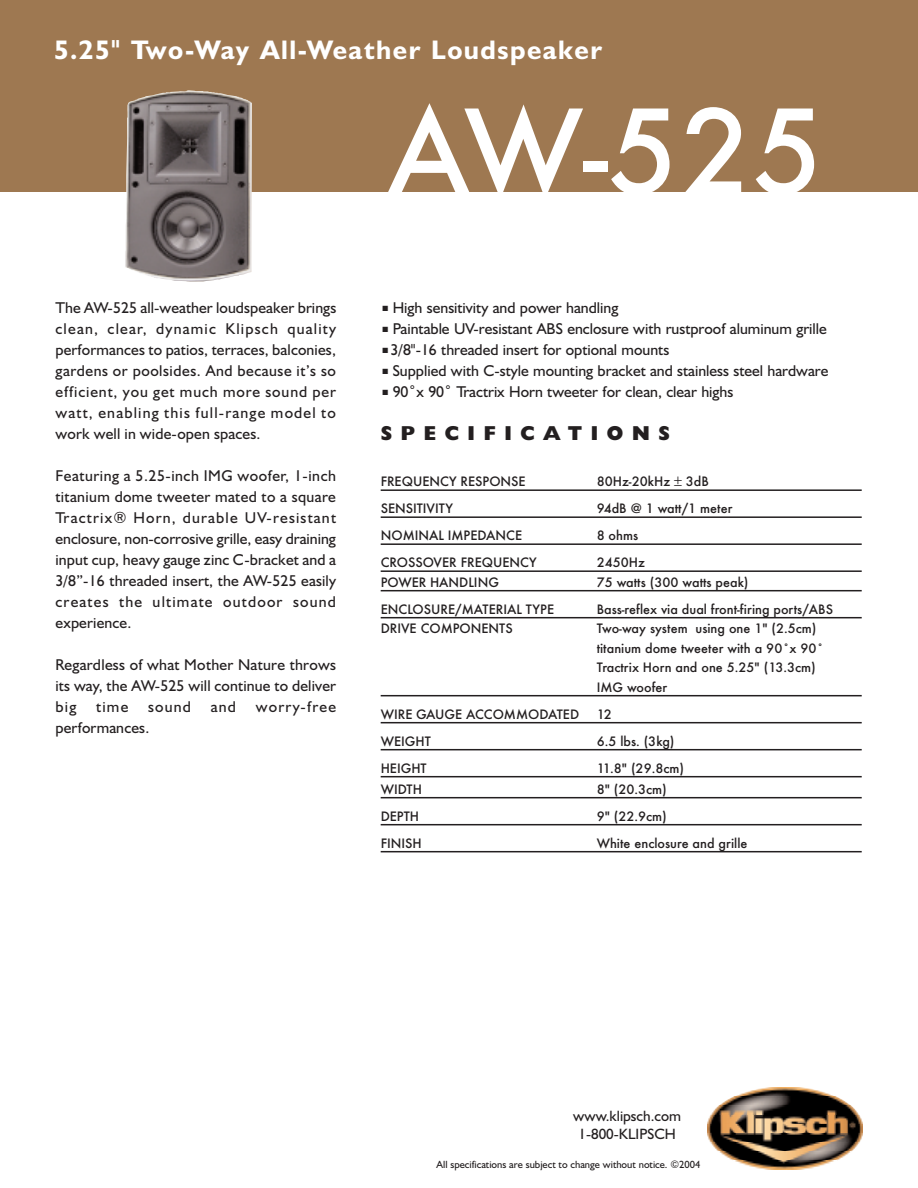
<style>
.page{position:relative;width:918px;height:1188px;background:#fff}
.page>*{position:absolute;margin:0;border:0;box-sizing:border-box;transform-origin:0 0}
.t1{font:500 127.5px "Futura T";color:#fff}
.t2{font:700 27px "Humanist 521 BT";letter-spacing:.055em;color:#fff}
.t3{font:800 20.25px "Humanist 521 BT";letter-spacing:.43em;color:#231f20}
.t4{font:15.75px/21px "Humanist 521 BT";color:#231f20;text-align:justify}
.t5{font:15.75px "Humanist 521 BT";letter-spacing:.075em;color:#231f20}
.t6{font:15px/18px "Humanist 521 BT";color:#231f20;text-align:center}
.t7{font:500 14.25px/19.5px "Futura T";color:#231f20}
.t8{font:10.5px "Humanist 521 BT";color:#231f20}
</style>
<div class="page">
<div style="left:0;top:0;width:918px;height:191px;background:#9e7851"></div>
<img style="left:733px;top:1088px;width:104px;height:9px">
<img style="left:718px;top:1097px;width:134px;height:9px">
<img style="left:710px;top:1106px;width:150px;height:9px">
<img style="left:707px;top:1115px;width:156px;height:9px">
<img style="left:707px;top:1124px;width:156px;height:18px">
<img style="left:710px;top:1142px;width:150px;height:10px">
<img style="left:719px;top:1152px;width:131px;height:9px">
<img style="left:735px;top:1161px;width:99px;height:9px">
<hr style="left:381px;top:489px;width:481px;height:2px;background:#231f20">
<hr style="left:381px;top:516px;width:481px;height:2px;background:#231f20">
<hr style="left:381px;top:543px;width:481px;height:2px;background:#231f20">
<hr style="left:381px;top:570px;width:481px;height:2px;background:#231f20">
<hr style="left:381px;top:590px;width:481px;height:1px;background:#231f20">
<hr style="left:381px;top:617px;width:481px;height:1px;background:#231f20">
<hr style="left:381px;top:695px;width:481px;height:1px;background:#231f20">
<hr style="left:381px;top:722px;width:481px;height:1px;background:#231f20">
<hr style="left:381px;top:749px;width:481px;height:1px;background:#231f20">
<hr style="left:381px;top:776px;width:481px;height:1px;background:#231f20">
<hr style="left:381px;top:797px;width:481px;height:1px;background:#231f20">
<hr style="left:381px;top:824px;width:481px;height:1px;background:#231f20">
<hr style="left:381px;top:851px;width:481px;height:1px;background:#231f20">
<img style="left:125px;top:90px;width:127px;height:192px">
<h2 class="t2" style="left:54px;top:40px;width:549px">5.25" Two-Way All-Weather Loudspeaker</h2>
<p class="t4" style="left:56px;top:299px;width:282px">The AW-525 all-weather loudspeaker brings clean, clear, dynamic Klipsch quality performances to patios, terraces, balconies, gardens or poolsides. And because it’s so efficient, you get much more sound per watt, enabling this full-range model to work well in wide-open spaces.</p>
<p class="t4" style="left:56px;top:467px;width:282px">Featuring a 5.25-inch IMG woofer, 1-inch titanium dome tweeter mated to a square Tractrix® Horn, durable UV-resistant enclosure, non-corrosive grille, easy draining input cup, heavy gauge zinc C-bracket and a 3/8”-16 threaded insert, the AW-525 easily creates the ultimate outdoor sound experience.</p>
<p class="t4" style="left:56px;top:656px;width:282px">Regardless of what Mother Nature throws its way, the AW-525 will continue to deliver big</p>
<p class="t4" style="left:96px;top:698px;width:34px">time</p>
<p class="t4" style="left:148px;top:698px;width:44px">sound</p>
<p class="t4" style="left:211px;top:698px;width:27px">and</p>
<p class="t5" style="left:256px;top:702px;width:82px">worry-free</p>
<p class="t4" style="left:56px;top:719px;width:95px">performances.</p>
<h1 class="t1" style="left:387px;top:75px;width:439px">AW-525</h1>
<p class="t4" style="left:383px;top:299px;width:237px">■ High sensitivity and power handling</p>
<p class="t4" style="left:383px;top:320px;width:446px">■ Paintable UV-resistant ABS enclosure with rustproof aluminum grille</p>
<p class="t4" style="left:383px;top:341px;width:288px">■ 3/8"-16 threaded insert for optional mounts</p>
<p class="t4" style="left:383px;top:362px;width:447px">■ Supplied with C-style mounting bracket and stainless steel hardware</p>
<p class="t4" style="left:383px;top:383px;width:352px">■ 90˚x 90˚ Tractrix Horn tweeter for clean, clear highs</p>
<p class="t3" style="left:381px;top:426px;width:291px">SPECIFICATIONS</p>
<p class="t7" style="left:381px;top:472px;width:147px">FREQUENCY RESPONSE</p>
<p class="t7" style="left:597px;top:472px;width:114px">80Hz-20kHz ± 3dB</p>
<p class="t7" style="left:381px;top:499px;width:74px">SENSITIVITY</p>
<p class="t7" style="left:597px;top:499px;width:137px">94dB @ 1 watt/1 meter</p>
<p class="t7" style="left:381px;top:526px;width:143px">NOMINAL IMPEDANCE</p>
<p class="t7" style="left:597px;top:526px;width:43px">8 ohms</p>
<p class="t7" style="left:381px;top:553px;width:158px">CROSSOVER FREQUENCY</p>
<p class="t7" style="left:597px;top:553px;width:50px">2450Hz</p>
<p class="t7" style="left:381px;top:572px;width:120px">POWER HANDLING</p>
<p class="t7" style="left:597px;top:572px;width:153px">75 watts (300 watts peak)</p>
<p class="t7" style="left:381px;top:599px;width:175px">ENCLOSURE/MATERIAL TYPE</p>
<p class="t7" style="left:597px;top:599px;width:238px">Bass-reflex via dual front-firing ports/ABS</p>
<p class="t7" style="left:381px;top:619px;width:134px">DRIVE COMPONENTS</p>
<p class="t7" style="left:597px;top:619px;width:229px">Two-way system using one 1" (2.5cm) titanium dome tweeter with a 90˚x 90˚<br>Tractrix Horn and one 5.25" (13.3cm)<br>IMG woofer</p>
<p class="t7" style="left:381px;top:700px;width:233px;line-height:27px">WIRE GAUGE ACCOMMODATED 12<br>WEIGHT</p>
<p class="t7" style="left:597px;top:731px;width:79px">6.5 lbs. (3kg)</p>
<p class="t7" style="left:381px;top:758px;width:48px">HEIGHT</p>
<p class="t7" style="left:597px;top:758px;width:89px">11.8" (29.8cm)</p>
<p class="t7" style="left:381px;top:779px;width:43px">WIDTH</p>
<p class="t7" style="left:597px;top:779px;width:72px">8" (20.3cm)</p>
<p class="t7" style="left:381px;top:806px;width:40px">DEPTH</p>
<p class="t7" style="left:597px;top:806px;width:72px">9" (22.9cm)</p>
<p class="t7" style="left:381px;top:833px;width:43px">FINISH</p>
<p class="t7" style="left:597px;top:833px;width:152px">White enclosure and grille</p>
<p class="t6" style="left:573px;top:1109px;width:109px">www.klipsch.com<br>1-800-KLIPSCH</p>
<p class="t8" style="left:437px;top:1160px;width:265px">All specifications are subject to change without notice. ©2004</p>
</div>
